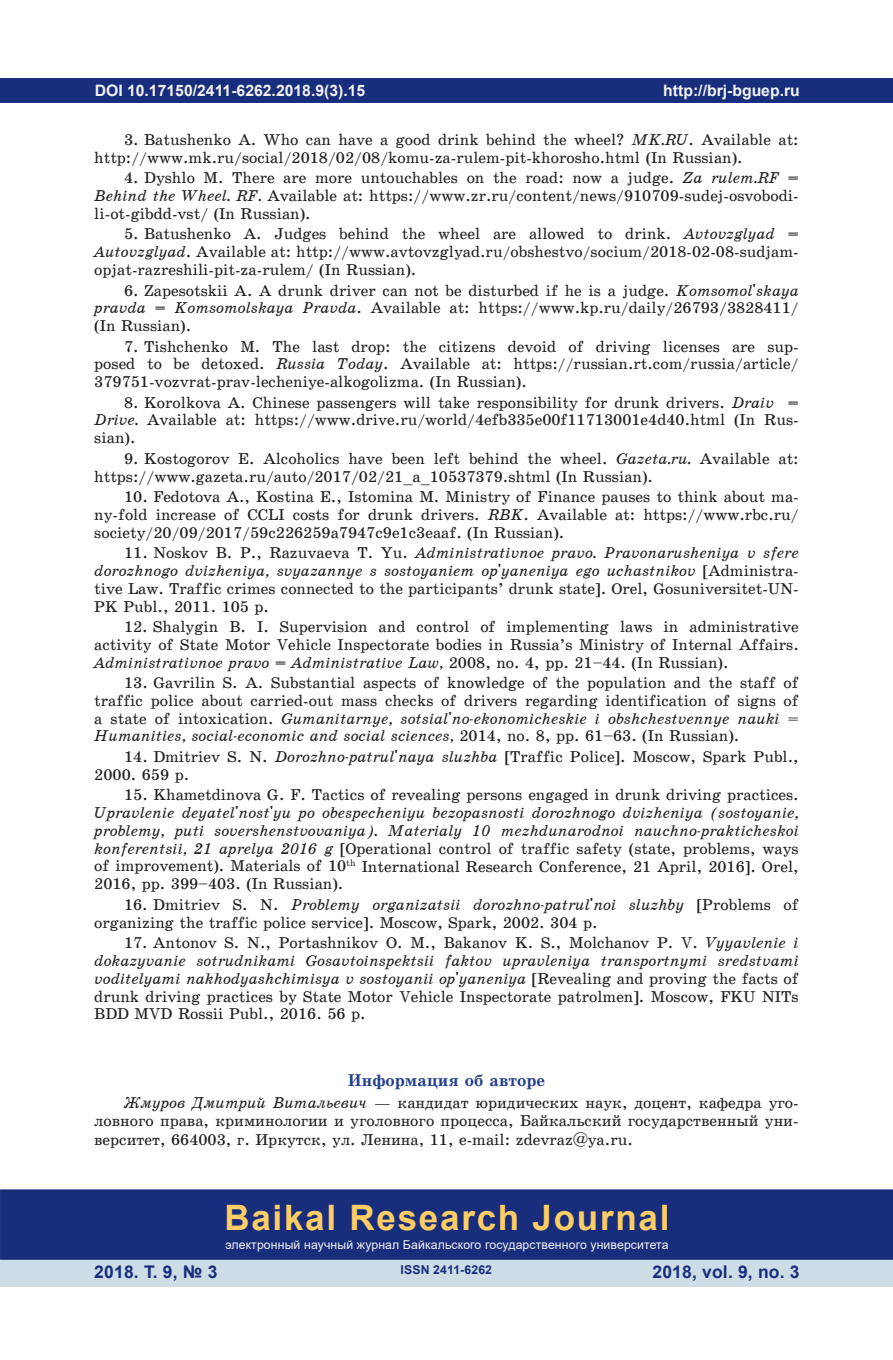
<style>
.page{position:relative;width:893px;height:1360px;background:#fff}
.page>*{position:absolute;margin:0;border:0;box-sizing:border-box;transform-origin:0 0}
.t1{font:700 35px "Arial";letter-spacing:.05em;color:#fecd64}
.t2{font:700 17.5px "Arial";letter-spacing:.01em;color:#182d7c}
.t3{font:17.15px "School Book C Bold";color:#253f8e}
.t4{font:15.75px/17.8px "School Book C";color:#231f20;text-align:justify}
.t5{font:15.75px/17.8px "School Book C Italic";color:#231f20}
.t6{font:700 15.75px "Arial";color:#f2f3f4}
.t7{font:12.25px "Arial";letter-spacing:.01em;color:#f2f3f4}
.t8{font:700 12.25px "Arial";letter-spacing:.01em;color:#182d7c}
.s1{font-family:"School Book C Italic"}
.s2{font-family:"School Book C"}
</style>
<div class="page">
<div style="left:0;top:78px;width:893px;height:25px;background:#182d7c"></div>
<div style="left:0;top:1258px;width:893px;height:28px;background:#cddde6"></div>
<div style="left:0;top:1189px;width:893px;height:70px;background:#182d7c;border:2px solid #182d7c"></div>
<p class="t6" style="left:95px;top:79px;width:272px">DOI 10.17150/2411-6262.2018.9(3).15</p>
<p class="t4" style="left:94px;top:131px;width:706px;text-indent:30px">3. Batushenko A. Who can have a good drink behind the wheel? <span class="s1">MK.RU</span>. Available at: http://www.mk.ru/social/2018/02/08/komu-za-rulem-pit-khorosho.html (In Russian).</p>
<p class="t4" style="left:94px;top:169px;width:706px;text-indent:30px">4. Dyshlo M. There are more untouchables on the road: now a judge. <span class="s1">Za rulem.RF = Behind the Wheel. RF.</span> Available at: https://www.zr.ru/content/news/910709-sudej-osvobodi&shy;li-ot-gibdd-vst/ (In Russian).</p>
<p class="t4" style="left:94px;top:225px;width:706px;text-indent:30px">5. Batushenko A. Judges behind the wheel are allowed to drink. <span class="s1">Avtovzglyad = Autovzglyad</span>. Available at: http://www.avtovzglyad.ru/obshestvo/socium/2018-02-08-sudjam&shy;opjat-razreshili-pit-za-rulem/ (In Russian).</p>
<p class="t4" style="left:94px;top:281px;width:706px;text-indent:30px">6. Zapesotskii A. A drunk driver can not be disturbed if he is a judge. <span class="s1">Komsomol'skaya pravda = Komsomolskaya Pravda</span>. Available at: https://www.kp.ru/daily/26793/3828411/ (In Russian).</p>
<p class="t4" style="left:94px;top:337px;width:706px;text-indent:30px">7. Tishchenko M. The last drop: the citizens devoid of driving licenses are sup&shy;posed to be detoxed. <span class="s1">Russia Today</span>. Available at: https://russian.rt.com/russia/article/ 379751-vozvrat-prav-lecheniye-alkogolizma. (In Russian).</p>
<p class="t4" style="left:94px;top:393px;width:706px;text-indent:30px">8. Korolkova A. Chinese passengers will take responsibility for drunk drivers. <span class="s1">Draiv = Drive.</span> Available at: https://www.drive.ru/world/4efb335e00f11713001e4d40.html (In Rus&shy;sian).</p>
<p class="t4" style="left:94px;top:449px;width:706px;text-indent:30px">9. Kostogorov E. Alcoholics have been left behind the wheel. <span class="s1">Gazeta.ru.</span> Available at: https://www.gazeta.ru/auto/2017/02/21_a_10537379.shtml (In Russian).</p>
<p class="t4" style="left:94px;top:488px;width:706px;text-indent:30px">10. Fedotova A., Kostina E., Istomina M. Ministry of Finance pauses to think about ma&shy;ny-fold increase of CСLI costs for drunk drivers. <span class="s1">RBK</span>. Available at: https://www.rbc.ru/ society/20/09/2017/59c226259a7947c9e1c3eaaf. (In Russian).</p>
<p class="t5" style="left:94px;top:543px;width:706px;text-align:right"><span class="s2">11. Noskov B. P., Razuvaeva T. Yu.</span> Administrativnoe pravo. Pravonarusheniya v sfere dorozhnogo dvizheniya, svyazannye s sostoyaniem op'yaneniya ego uchastnikov <span class="s2">[Administra-</span></p>
<p class="t4" style="left:94px;top:579px;width:706px">tive Law. Traffic crimes connected to the participants’ drunk state]. Orel, Gosuniversitet-UN-<br>PK Publ., 2011. 105 p.</p>
<p class="t4" style="left:94px;top:617px;width:706px;text-align:right">12. Shalygin B. I. Supervision and control of implementing laws in administrative activity of State Motor Vehicle Inspectorate bodies in Russia’s Ministry of Internal Affairs.</p>
<p class="t5" style="left:94px;top:653px;width:636px">Administrativnoe pravo = Administrative Law, <span class="s2">2008, no. 4, pp. 21–44. (In Russian).</span></p>
<p class="t4" style="left:94px;top:673px;width:706px;text-align:right">13. Gavrilin S. A. Substantial aspects of knowledge of the population and the staff of traffic police about carried-out mass checks of drivers regarding identification of signs of</p>
<p class="t5" style="left:94px;top:709px;width:706px"><span class="s2">a state of intoxication.</span> Gumanitarnye, sotsial'no-ekonomicheskie i obshchestvennye nauki <span class="s2">=<br></span>Humanities, social-economic and social sciences, <span class="s2">2014, no. 8, pp. 61–63. (In Russian).</span></p>
<p class="t4" style="left:94px;top:747px;width:706px;text-indent:30px">14. Dmitriev S. N. <span class="s1">Dorozhno-patrul'naya sluzhba</span> [Traffic Police]. Moscow, Spark Publ.,<br>2000. 659 p.</p>
<p class="t4" style="left:124px;top:786px;width:676px">15. Khametdinova G. F. Tactics of revealing persons engaged in drunk driving practices.</p>
<p class="t5" style="left:94px;top:803px;width:706px">Upravlenie deyatel'nost'yu po obespecheniyu bezopasnosti dorozhnogo dvizheniya (sostoyanie, problemy, puti sovershenstvovaniya). Materialy 10 mezhdunarodnoi nauchno-prakticheskoi</p>
<p class="t4" style="left:94px;top:839px;width:706px"><span class="s1">konferentsii, 21 aprelya 2016 g</span> [Operational control of traffic safety (state, problems, ways of improvement). Materials of 10<sup>th</sup> International Research Conference, 21 April, 2016]. Orel, 2016, pp. 399–403. (In Russian).</p>
<p class="t5" style="left:124px;top:895px;width:676px"><span class="s2">16. Dmitriev S. N.</span> Problemy organizatsii dorozhno-patrul'noi sluzhby <span class="s2">[Problems of</span></p>
<p class="t4" style="left:94px;top:913px;width:505px">organizing the traffic police service]. Moscow, Spark, 2002. 304 p.</p>
<p class="t4" style="left:124px;top:933px;width:676px">17. Antonov S. N., Portashnikov O. M., Bakanov K. S., Molchanov P. V. <span class="s1">Vyyavlenie i</span></p>
<p class="t5" style="left:94px;top:951px;width:706px">dokazyvanie sotrudnikami Gosavtoinspektsii faktov upravleniya transportnymi sredstvami voditelyami nakhodyashchimisya v sostoyanii op'yaneniya <span class="s2">[Revealing and proving the facts of</span></p>
<p class="t4" style="left:94px;top:987px;width:706px">drunk driving practices by State Motor Vehicle Inspectorate patrolmen]. Moscow, FKU NITs<br>BDD MVD Rossii Publ., 2016. 56 p.</p>
<p class="t6" style="left:663px;top:79px;width:138px">http://brj-bguep.ru</p>
<p class="t6" style="left:348px;top:79px;width:10px">7</p>
<p class="t3" style="left:348px;top:1070px;width:199px">Информация об авторе</p>
<p class="t4" style="left:94px;top:1093px;width:706px;line-height:18.4px;text-indent:30px"><span class="s1">Жмуров Дмитрий Витальевич</span> — кандидат юридических наук, доцент, кафедра уго&shy;ловного права, криминологии и уголовного процесса, Байкальский государственный уни&shy;верситет, 664003, г. Иркутск, ул. Ленина, 11, e-mail: zdevraz@ya.ru.</p>
<h1 class="t1" style="left:224px;top:1192px;width:447px">Baikal Research Journal</h1>
<p class="t7" style="left:225px;top:1236px;width:445px">электронный научный журнал Байкальского государственного университета</p>
<p class="t2" style="left:94px;top:1259px;width:125px">2018. Т. 9, № 3</p>
<p class="t8" style="left:401px;top:1261px;width:93px">ISSN 2411-6262</p>
<p class="t2" style="left:652px;top:1259px;width:149px">2018, vol. 9, no. 3</p>
</div>
